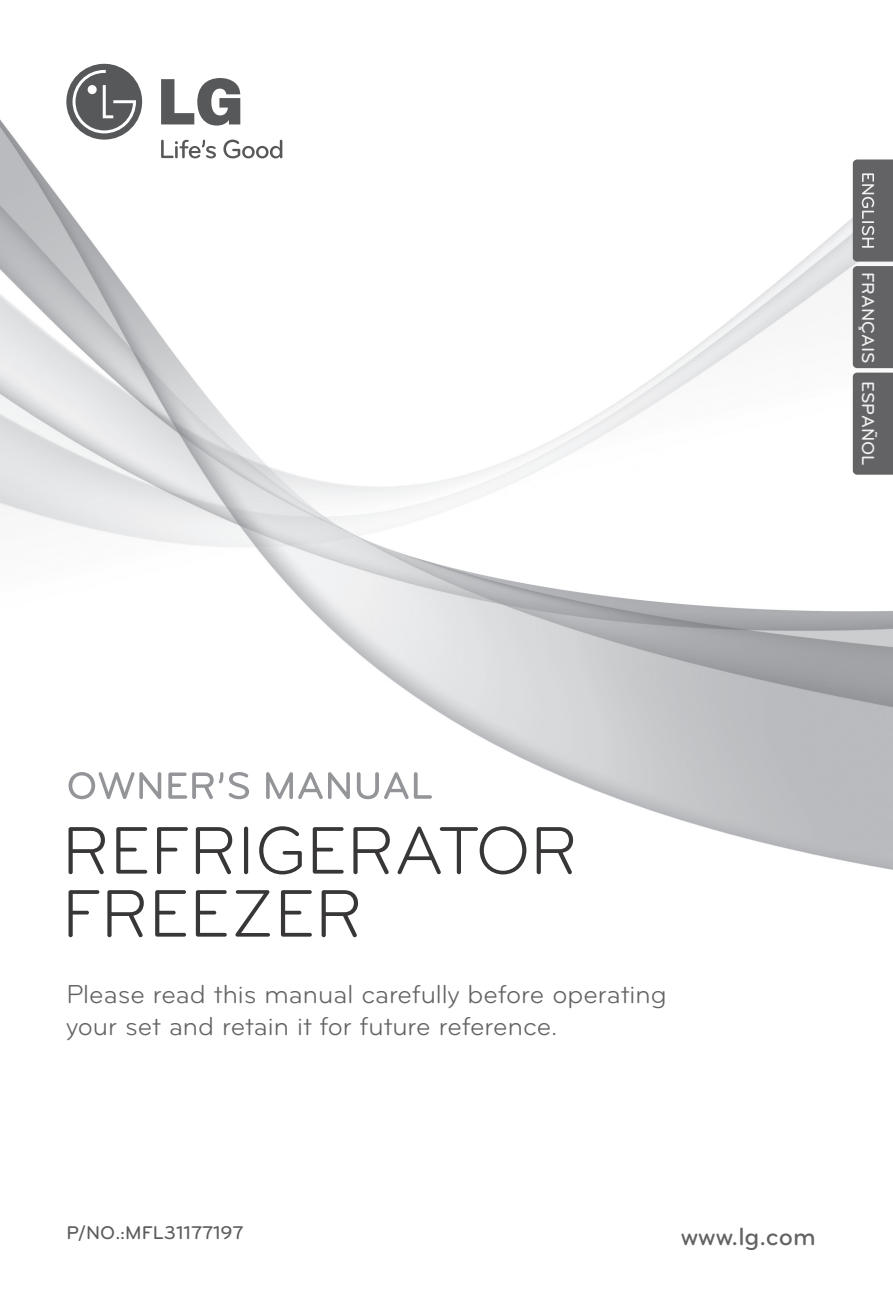
<style>
.page{position:relative;width:893px;height:1308px;background:#fff}
.page>*{position:absolute;margin:0;border:0;box-sizing:border-box;transform-origin:0 0}
.t1{font:27px/31.5px "Bryant LG";color:#636366}
.t2{font:500 25.88px "Bryant LG";color:#636366}
.t3{font:500 19.12px "Bryant LG";color:#5c5c5f}
.t4{font:500 18px "Bryant LG";color:#f0f1f0}
</style>
<div class="page">
<img style="left:0;top:63px;width:893px;height:875px">
<svg style="left:69px;top:772px;width:92px;height:27px"></svg>
<svg style="left:168px;top:772px;width:55px;height:27px"></svg>
<svg style="left:229px;top:772px;width:20px;height:27px"></svg>
<svg style="left:266px;top:772px;width:84px;height:27px"></svg>
<svg style="left:357px;top:772px;width:75px;height:27px"></svg>
<svg style="left:161px;top:140px;width:55px;height:18px"></svg>
<svg style="left:223px;top:140px;width:59px;height:18px"></svg>
<svg style="left:161px;top:78px;width:79px;height:48px"></svg>
<div style="left:66px;top:64px;width:76px;height:76px;background:#57585a;border-radius:50%"></div>
<svg style="left:73px;top:70px;width:63px;height:63px"></svg>
<svg style="left:853px;top:159px;width:40px;height:316px;background:#6b6b6e"></svg>
<svg style="left:69px;top:827px;width:36px;height:47px"></svg>
<svg style="left:116px;top:827px;width:31px;height:46px"></svg>
<svg style="left:157px;top:827px;width:31px;height:47px"></svg>
<svg style="left:196px;top:827px;width:36px;height:47px"></svg>
<hr style="left:244px;top:826px;width:4px;height:48px;background:#383637;border-radius:2px">
<svg style="left:259px;top:826px;width:43px;height:48px"></svg>
<svg style="left:313px;top:827px;width:31px;height:46px"></svg>
<svg style="left:353px;top:827px;width:37px;height:47px"></svg>
<svg style="left:398px;top:826px;width:128px;height:48px"></svg>
<svg style="left:537px;top:827px;width:36px;height:47px"></svg>
<svg style="left:69px;top:890px;width:30px;height:47px"></svg>
<svg style="left:107px;top:890px;width:37px;height:47px"></svg>
<svg style="left:155px;top:890px;width:31px;height:46px"></svg>
<svg style="left:196px;top:890px;width:31px;height:46px"></svg>
<svg style="left:235px;top:890px;width:35px;height:46px"></svg>
<svg style="left:281px;top:890px;width:31px;height:46px"></svg>
<svg style="left:322px;top:890px;width:36px;height:47px"></svg>
<p class="t4" style="left:879px;top:272px;width:195px;rotate:90deg">FRANÇAIS ESPAÑOL</p>
<p class="t1" style="left:66px;top:978px;width:602px">Please read this manual carefully before operating your set and retain it for future reference.</p>
<p class="t3" style="left:66px;top:1220px;width:179px">P/NO.:MFL31177197</p>
<p class="t2" style="left:681px;top:1220px;width:137px">www.lg.com</p>
</div>
